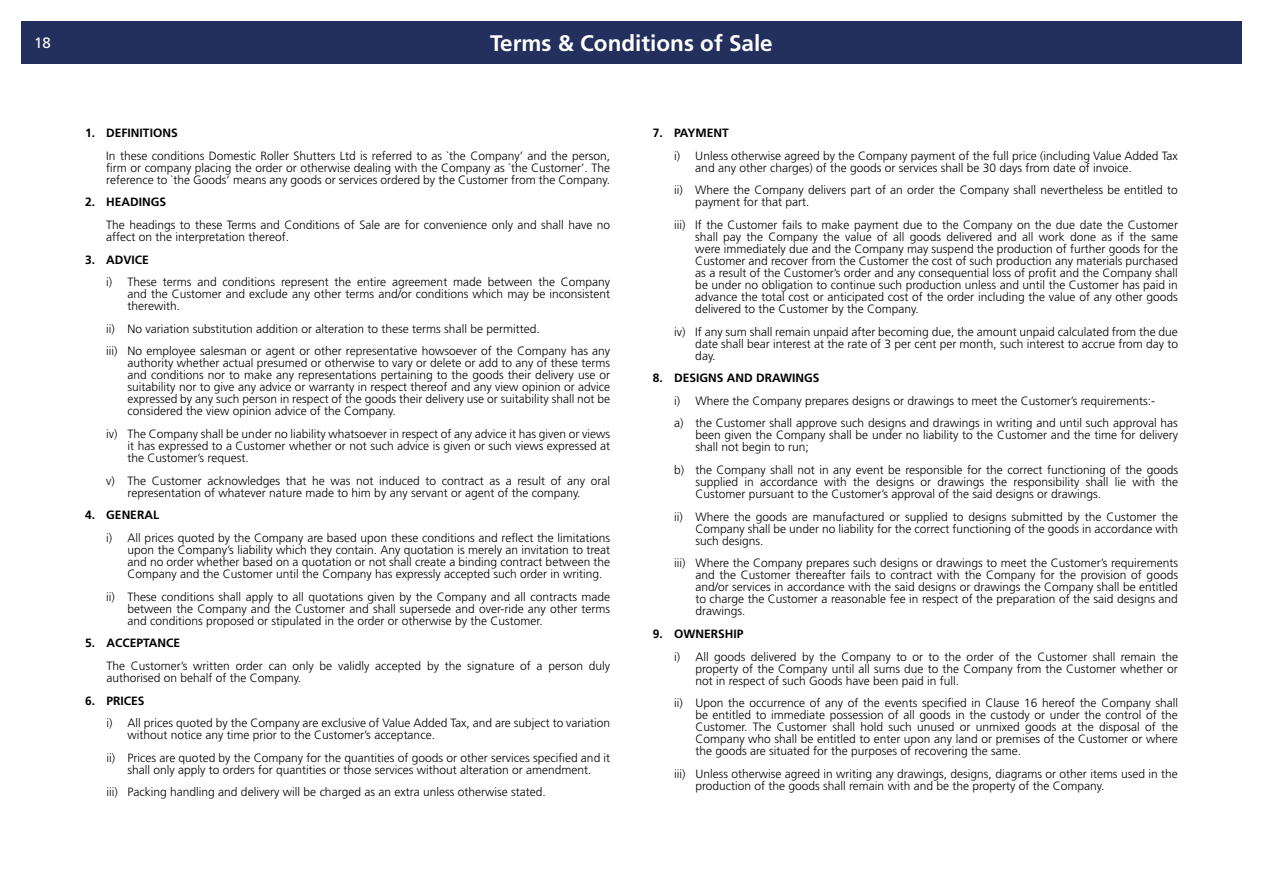
<style>
.page{position:relative;width:1263px;height:893px;background:#fff}
.page>*{position:absolute;margin:0;border:0;box-sizing:border-box;transform-origin:0 0}
.t1{font:700 22.5px "Frutiger";color:#fff}
.t2{font:15px "Frutiger";color:#fff}
.t3{font:300 12px/12px "Frutiger";color:#000;text-align:justify}
.t4{font:700 12px "Frutiger";color:#000}
</style>
<div class="page">
<div style="left:21px;top:21px;width:1221px;height:43px;background:#232f5d"></div>
<p class="t2" style="left:34px;top:37px;width:18px">18</p>
<h1 class="t1" style="left:490px;top:34px;width:284px">Terms &amp; Conditions of Sale</h1>
<p class="t4" style="left:85px;top:128px;width:94px">1. DEFINITIONS</p>
<p class="t3" style="left:106px;top:150px;width:505px">In these conditions Domestic Roller Shutters Ltd is referred to as `the Company’ and the person, firm or company placing the order or otherwise dealing with the Company as `the Customer’. The reference to `the Goods’ means any goods or services ordered by the Customer from the Company.</p>
<p class="t4" style="left:85px;top:197px;width:83px">2. HEADINGS</p>
<p class="t3" style="left:106px;top:220px;width:505px">The headings to these Terms and Conditions of Sale are for convenience only and shall have no affect on the interpretation thereof.</p>
<p class="t4" style="left:85px;top:254px;width:65px">3. ADVICE</p>
<p class="t3" style="left:128px;top:277px;width:484px;text-indent:-21px">i) These terms and conditions represent the entire agreement made between the Company and the Customer and exclude any other terms and/or conditions which may be inconsistent therewith.</p>
<p class="t3" style="left:106px;top:318px;width:505px;line-height:22.6px">ii) No variation substitution addition or alteration to these terms shall be permitted.<br>iii) No employee salesman or agent or other representative howsoever of the Company has any</p>
<p class="t3" style="left:128px;top:358px;width:484px">authority whether actual presumed or otherwise to vary or delete or add to any of these terms and conditions nor to make any representations pertaining to the goods their delivery use or suitability nor to give any advice or warranty in respect thereof and any view opinion or advice expressed by any such person in respect of the goods their delivery use or suitability shall not be considered the view opinion advice of the Company.</p>
<p class="t3" style="left:128px;top:429px;width:484px;text-indent:-21px">iv) The Company shall be under no liability whatsoever in respect of any advice it has given or views it has expressed to a Customer whether or not such advice is given or such views expressed at the Customer’s request.</p>
<p class="t3" style="left:128px;top:475px;width:484px;text-indent:-21px">v) The Customer acknowledges that he was not induced to contract as a result of any oral representation of whatever nature made to him by any servant or agent of the company.</p>
<p class="t4" style="left:85px;top:510px;width:75px">4. GENERAL</p>
<p class="t3" style="left:128px;top:533px;width:484px;text-indent:-21px">i) All prices quoted by the Company are based upon these conditions and reflect the limitations upon the Company’s liability which they contain. Any quotation is merely an invitation to treat and no order whether based on a quotation or not shall create a binding contract between the Company and the Customer until the Company has expressly accepted such order in writing.</p>
<p class="t3" style="left:128px;top:591px;width:484px;text-indent:-21px">ii) These conditions shall apply to all quotations given by the Company and all contracts made between the Company and the Customer and shall supersede and over-ride any other terms and conditions proposed or stipulated in the order or otherwise by the Customer.</p>
<p class="t4" style="left:85px;top:638px;width:96px">5. ACCEPTANCE</p>
<p class="t3" style="left:106px;top:661px;width:505px">The Customer’s written order can only be validly accepted by the signature of a person duly authorised on behalf of the Company.</p>
<p class="t4" style="left:85px;top:695px;width:61px">6. PRICES</p>
<p class="t3" style="left:128px;top:718px;width:484px;text-indent:-21px">i) All prices quoted by the Company are exclusive of Value Added Tax, and are subject to variation without notice any time prior to the Customer’s acceptance.</p>
<p class="t3" style="left:106px;top:752px;width:505px;text-align:center">ii) Prices are quoted by the Company for the quantities of goods or other services specified and it shall only apply to orders for quantities or those services without alteration or amendment.</p>
<p class="t3" style="left:106px;top:787px;width:441px">iii) Packing handling and delivery will be charged as an extra unless otherwise stated.</p>
<p class="t4" style="left:653px;top:128px;width:77px">7. PAYMENT</p>
<p class="t3" style="left:695px;top:150px;width:484px;text-indent:-21px">i) Unless otherwise agreed by the Company payment of the full price (including Value Added Tax and any other charges) of the goods or services shall be 30 days from date of invoice.</p>
<p class="t3" style="left:695px;top:185px;width:484px;text-indent:-21px">ii) Where the Company delivers part of an order the Company shall nevertheless be entitled to payment for that part.</p>
<p class="t3" style="left:695px;top:220px;width:484px;text-indent:-21px">iii) If the Customer fails to make payment due to the Company on the due date the Customer shall pay the Company the value of all goods delivered and all work done as if the same were immediately due and the Company may suspend the production of further goods for the Customer and recover from the Customer the cost of such production any materials purchased as a result of the Customer’s order and any consequential loss of profit and the Company shall be under no obligation to continue such production unless and until the Customer has paid in advance the total cost or anticipated cost of the order including the value of any other goods delivered to the Customer by the Company.</p>
<p class="t3" style="left:695px;top:326px;width:484px;text-indent:-21px">iv) If any sum shall remain unpaid after becoming due, the amount unpaid calculated from the due date shall bear interest at the rate of 3 per cent per month, such interest to accrue from day to day.</p>
<p class="t4" style="left:653px;top:373px;width:168px">8. DESIGNS AND DRAWINGS</p>
<p class="t3" style="left:674px;top:390px;width:505px;line-height:22.6px">i) Where the Company prepares designs or drawings to meet the Customer’s requirements:-<br>a) the Customer shall approve such designs and drawings in writing and until such approval has</p>
<p class="t3" style="left:695px;top:430px;width:484px">been given the Company shall be under no liability to the Customer and the time for delivery shall not begin to run;</p>
<p class="t3" style="left:695px;top:465px;width:484px;text-indent:-21px">b) the Company shall not in any event be responsible for the correct functioning of the goods supplied in accordance with the designs or drawings the responsibility shall lie with the Customer pursuant to the Customer’s approval of the said designs or drawings.</p>
<p class="t3" style="left:695px;top:511px;width:484px;text-indent:-21px">ii) Where the goods are manufactured or supplied to designs submitted by the Customer the Company shall be under no liability for the correct functioning of the goods in accordance with such designs.</p>
<p class="t3" style="left:695px;top:558px;width:484px;text-indent:-21px">iii) Where the Company prepares such designs or drawings to meet the Customer’s requirements and the Customer thereafter fails to contract with the Company for the provision of goods and/or services in accordance with the said designs or drawings the Company shall be entitled to charge the Customer a reasonable fee in respect of the preparation of the said designs and drawings.</p>
<p class="t4" style="left:653px;top:629px;width:92px">9. OWNERSHIP</p>
<p class="t3" style="left:695px;top:651px;width:484px;text-indent:-21px">i) All goods delivered by the Company to or to the order of the Customer shall remain the property of the Company until all sums due to the Company from the Customer whether or not in respect of such Goods have been paid in full.</p>
<p class="t3" style="left:695px;top:698px;width:484px;text-indent:-21px">ii) Upon the occurrence of any of the events specified in Clause 16 hereof the Company shall be entitled to immediate possession of all goods in the custody or under the control of the Customer. The Customer shall hold such unused or unmixed goods at the disposal of the Company who shall be entitled to enter upon any land or premises of the Customer or where the goods are situated for the purposes of recovering the same.</p>
<p class="t3" style="left:695px;top:769px;width:484px;text-indent:-21px">iii) Unless otherwise agreed in writing any drawings, designs, diagrams or other items used in the production of the goods shall remain with and be the property of the Company.</p>
</div>
